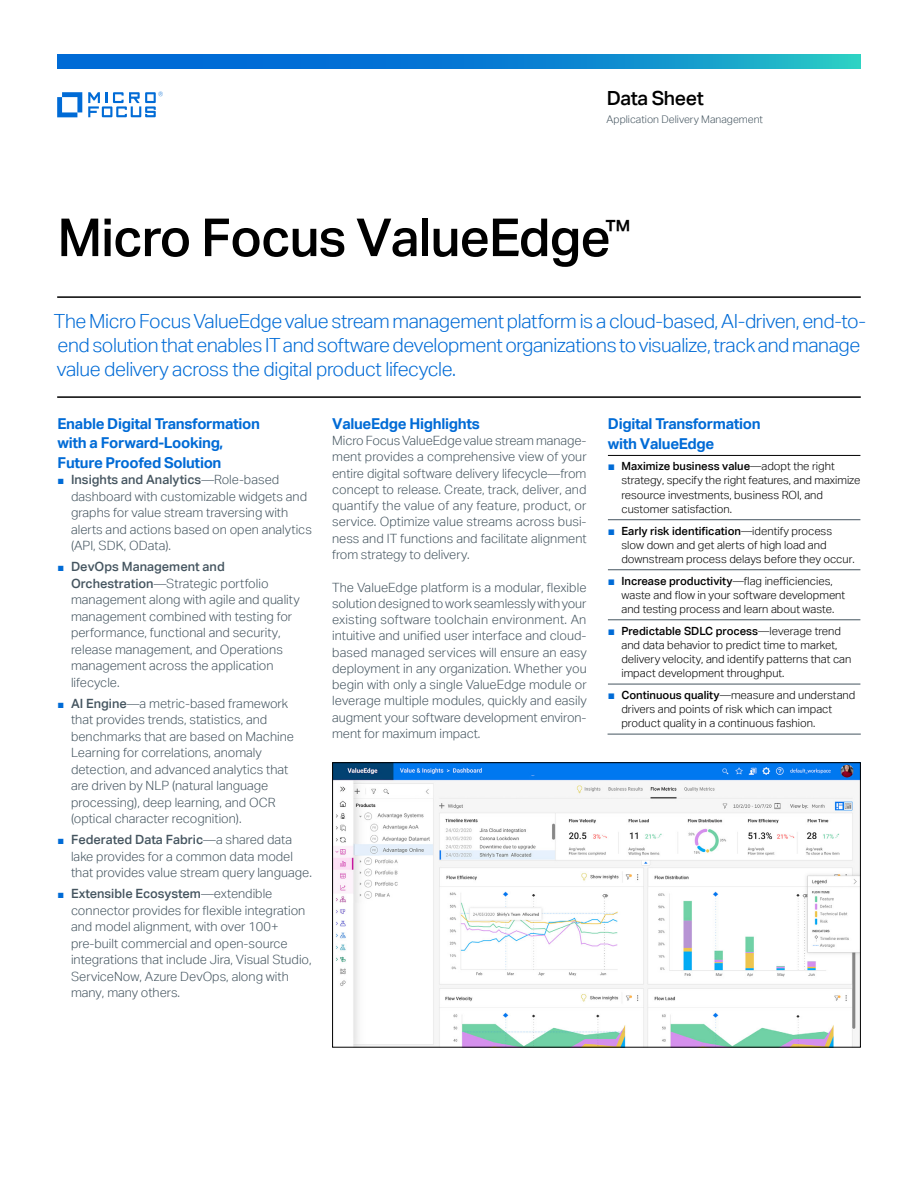
<style>
.page{position:relative;width:918px;height:1188px;background:#fff}
.page>*{position:absolute;margin:0;border:0;box-sizing:border-box;transform-origin:0 0}
.headline_35_38{font:500 52.5px "Aktiv Grotesk";letter-spacing:-.02em;color:#000}
.intro1_13_16-light_b{font:300 19.5px/24px "Aktiv Grotesk";letter-spacing:-.02em;color:#006bd6}
.collateral_name_13_1{font:500 19.5px "Aktiv Grotesk";letter-spacing:-.02em;color:#000}
.subhead_10_13-blue{font:700 15px/19.5px "Aktiv Grotesk";letter-spacing:-.02em;color:#006bd6}
.body_8_5_11-grey{font:300 12.75px/16.5px "Aktiv Grotesk";color:#455560}
.t1{font:300 11.25px/14.2px "Aktiv Grotesk";color:#000}
.caption_7_9_5-grey{font:300 10.5px "Aktiv Grotesk";color:#455560}
.s1{font-family:"Arial";font-weight:400;font-size:11.25px;color:#006bd6}
.s2{font-weight:500}
.s3{font-family:"Arial";font-weight:400;font-size:12px;color:#006bd6}
</style>
<div class="page">
<svg style="left:57px;top:92px;width:25px;height:25px"></svg>
<svg style="left:88px;top:92px;width:75px;height:25px"></svg>
<hr style="left:57px;top:296px;width:804px;height:2px;background:#000">
<hr style="left:57px;top:396px;width:804px;height:2px;background:#000">
<svg style="left:60px;top:57px;width:798px;height:9px;background:#0b84d1"></svg>
<img style="left:334px;top:764px;width:525px;height:281px">
<div style="left:332px;top:762px;width:529px;height:285px;border:1px solid #000"></div>
<svg style="left:608px;top:520px;width:252px;height:214px"></svg>
<hr style="left:608px;top:455px;width:252px;height:1px;background:#000">
<hr style="left:608px;top:519px;width:252px;height:1px;background:#455560">
<hr style="left:608px;top:569px;width:252px;height:1px;background:#455560">
<hr style="left:608px;top:620px;width:252px;height:1px;background:#455560">
<hr style="left:608px;top:684px;width:252px;height:1px;background:#455560">
<hr style="left:608px;top:734px;width:253px;height:1px;background:#455560">
<p class="collateral_name_13_1" style="left:607px;top:86px;width:98px">Data Sheet</p>
<p class="caption_7_9_5-grey" style="left:607px;top:113px;width:158px">Application Delivery Management</p>
<p class="headline_35_38" style="left:57px;top:206px;width:575px">Micro Focus ValueEdge<sup>™</sup></p>
<p class="intro1_13_16-light_b" style="left:54px;top:309px;width:814px">The Micro Focus ValueEdge value stream management platform is a cloud-based, AI-driven, end-to&shy;end solution that enables IT and software development organizations to visualize, track and manage value delivery across the digital product lifecycle.</p>
<p class="subhead_10_13-blue" style="left:58px;top:413px;width:204px">Enable Digital Transformation with a Forward-Looking,<br>Future Proofed Solution</p>
<p class="body_8_5_11-grey" style="left:71px;top:472px;width:242px;text-indent:-14px"><span class="s1">■</span> <span class="s2">Insights and Analytics</span>—Role-based dashboard with customizable widgets and graphs for value stream traversing with alerts and actions based on open analytics (API, SDK, OData).</p>
<p class="body_8_5_11-grey" style="left:71px;top:559px;width:230px;text-indent:-14px"><span class="s1">■</span> <span class="s2">DevOps Management and<br>Orchestration</span>—Strategic portfolio management along with agile and quality management combined with testing for performance, functional and security, release management, and Operations management across the application lifecycle.</p>
<p class="body_8_5_11-grey" style="left:71px;top:695px;width:224px;text-indent:-14px"><span class="s1">■</span> <span class="s2">AI Engine</span>—a metric-based framework that provides trends, statistics, and benchmarks that are based on Machine Learning for correlations, anomaly detection, and advanced analytics that are driven by NLP (natural language processing), deep learning, and OCR (optical character recognition).</p>
<p class="body_8_5_11-grey" style="left:71px;top:832px;width:242px;text-indent:-14px"><span class="s1">■</span> <span class="s2">Federated Data Fabric</span>—a shared data lake provides for a common data model that provides value stream query language.</p>
<p class="body_8_5_11-grey" style="left:71px;top:886px;width:242px;text-indent:-14px"><span class="s1">■</span> <span class="s2">Extensible Ecosystem</span>—extendible connector provides for flexible integration and model alignment, with over 100+ pre-built commercial and open-source integrations that include Jira, Visual Studio, ServiceNow, Azure DevOps, along with many, many others.</p>
<p class="subhead_10_13-blue" style="left:332px;top:413px;width:149px">ValueEdge Highlights</p>
<p class="body_8_5_11-grey" style="left:332px;top:432px;width:256px;text-align:justify">Micro Focus ValueEdge value stream manage&shy;ment provides a comprehensive view of your entire digital software delivery lifecycle—from concept to release. Create, track, deliver, and quantify the value of any feature, product, or service. Optimize value streams across busi&shy;ness and IT functions and facilitate alignment from strategy to delivery.</p>
<p class="body_8_5_11-grey" style="left:332px;top:579px;width:256px;text-align:justify">The ValueEdge platform is a modular, flexible solution designed to work seamlessly with your existing software toolchain environment. An intuitive and unified user interface and cloud&shy;based managed services will ensure an easy deployment in any organization. Whether you begin with only a single ValueEdge module or leverage multiple modules, quickly and easily augment your software development environ&shy;ment for maximum impact.</p>
<p class="subhead_10_13-blue" style="left:608px;top:414px;width:154px">Digital Transformation with ValueEdge</p>
<p class="t1" style="left:621px;top:459px;width:240px;text-indent:-14px"><span class="s3">■</span> <span class="s2">Maximize business value</span>—adopt the right strategy, specify the right features, and maximize resource investments, business ROI, and customer satisfaction.</p>
<p class="t1" style="left:621px;top:523px;width:235px;text-indent:-14px"><span class="s3">■</span> <span class="s2">Early risk identification</span>—identify process slow down and get alerts of high load and downstream process delays before they occur.</p>
<p class="t1" style="left:621px;top:573px;width:225px;text-indent:-14px"><span class="s3">■</span> <span class="s2">Increase productivity</span>—flag inefficiencies, waste and flow in your software development and testing process and learn about waste.</p>
<p class="t1" style="left:621px;top:623px;width:231px;text-indent:-14px"><span class="s3">■</span> <span class="s2">Predictable SDLC process</span>—leverage trend and data behavior to predict time to market, delivery velocity, and identify patterns that can impact development throughput.</p>
<p class="t1" style="left:621px;top:688px;width:235px;text-indent:-14px"><span class="s3">■</span> <span class="s2">Continuous quality</span>—measure and understand drivers and points of risk which can impact product quality in a continuous fashion.</p>
</div>
